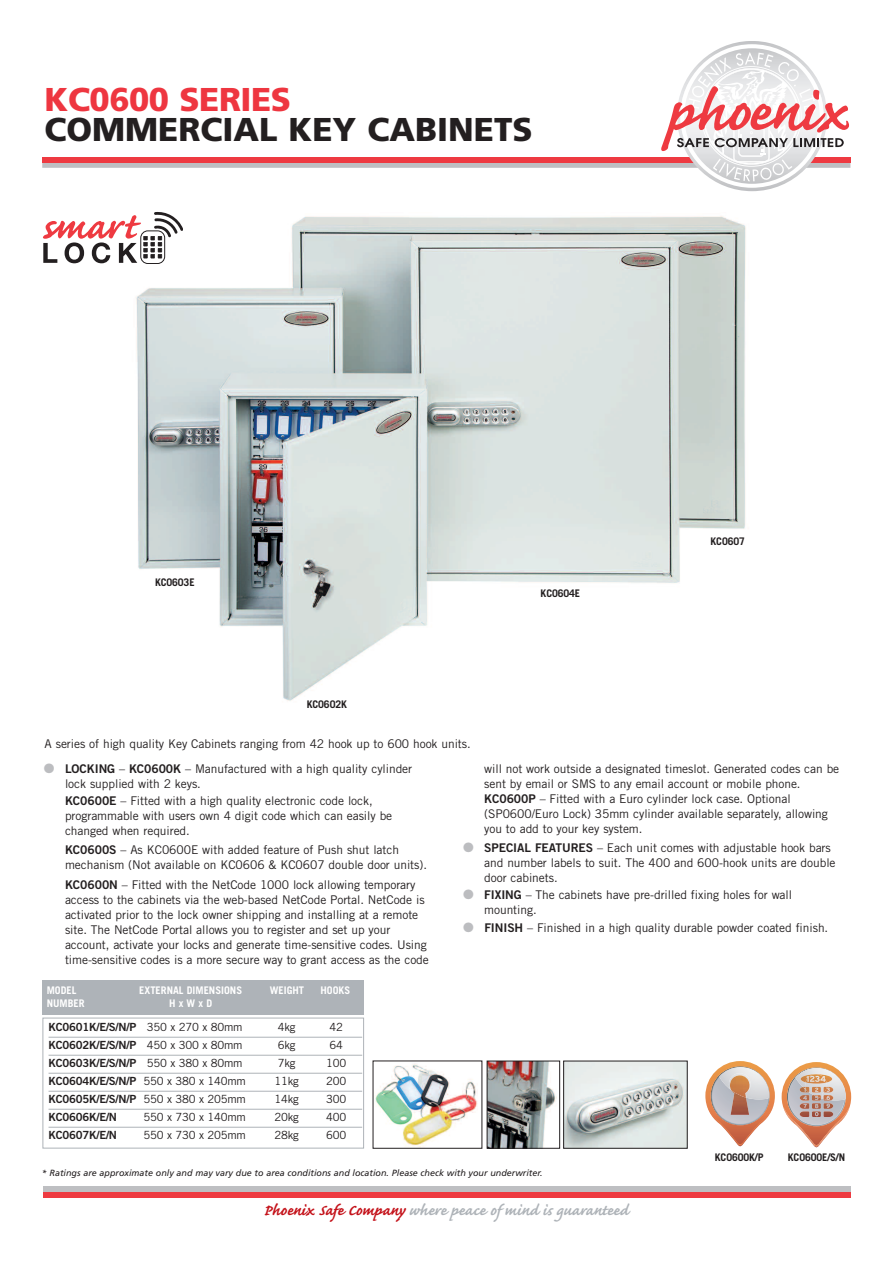
<style>
.page{position:relative;width:893px;height:1263px;background:#fff}
.page>*{position:absolute;margin:0;border:0;box-sizing:border-box;transform-origin:0 0}
.t1{font:900 33px "Frutiger";color:#231f20}
.t2{font:900 33px "Frutiger";letter-spacing:-.01em;color:#ee3640}
.t3{font:700 19.5px "Caflisch Script";color:#aeb3b8}
.t4{font:12px/15px "Trade Gothic";letter-spacing:-.005em;color:#231f20}
.t5{font:11.25px "Trade Gothic Bold Two";letter-spacing:-.02em;color:#231f20}
.t6{font:11.25px "Trade Gothic";letter-spacing:-.02em;color:#231f20}
.t7{font:700 10.5px "Trade Gothic";letter-spacing:-.01em;color:#231f20}
.t8{font:700 10.5px "Trade Gothic";color:#fff}
.t9{font:italic 9px "Frutiger";color:#231f20}
.s1{color:#bcbdc0}
.s2{font-family:"Trade Gothic Bold Two"}
.s3{font-family:"Trade Gothic"}
.s4{color:#c4121a}
</style>
<div class="page">
<div style="left:43px;top:1187px;width:807px;height:5px;background:#bebfc2"></div>
<div style="left:43px;top:1192px;width:807px;height:5px;background:#ee3a41"></div>
<svg style="left:42px;top:41px;width:808px;height:150px"></svg>
<div style="left:43px;top:1018px;width:321px;height:130px;border:1px solid #aeb3b8"></div>
<hr style="left:49px;top:1037px;width:313px;height:1px;background:#aeb3b8">
<hr style="left:49px;top:1055px;width:313px;height:1px;background:#aeb3b8">
<hr style="left:49px;top:1073px;width:313px;height:1px;background:#aeb3b8">
<hr style="left:49px;top:1091px;width:313px;height:1px;background:#aeb3b8">
<hr style="left:49px;top:1109px;width:313px;height:1px;background:#aeb3b8">
<hr style="left:49px;top:1127px;width:313px;height:1px;background:#aeb3b8">
<div style="left:43px;top:980px;width:321px;height:34px;background:#aeb3b8"></div>
<img style="left:375px;top:1064px;width:102px;height:82px">
<img style="left:136px;top:216px;width:610px;height:485px">
<img style="left:489px;top:1063px;width:68px;height:83px">
<div style="left:487px;top:1061px;width:73px;height:87px;border:1px solid #231f20"></div>
<img style="left:565px;top:1063px;width:120px;height:83px">
<svg style="left:705px;top:1061px;width:70px;height:86px"></svg>
<img style="left:731px;top:1097px;width:18px;height:18px">
<img style="left:730px;top:1075px;width:20px;height:22px">
<svg style="left:782px;top:1062px;width:69px;height:86px"></svg>
<img style="left:827px;top:1074px;width:5px;height:8px">
<img style="left:801px;top:1074px;width:4px;height:8px">
<img style="left:805px;top:1074px;width:22px;height:24px">
<div style="left:42px;top:211px;width:140px;height:56px;background:#fff"></div>
<div style="left:140px;top:231px;width:25px;height:33px;border:1px solid #231f20;border-radius:7px"></div>
<svg style="left:43px;top:212px;width:139px;height:51px"></svg>
<h1 class="t2" style="left:45px;top:87px;width:248px">KC0600 SERIES</h1>
<h1 class="t1" style="left:45px;top:117px;width:489px">COMMERCIAL KEY CABINETS</h1>
<p class="t7" style="left:155px;top:578px;width:41px">KC0603E</p>
<p class="t7" style="left:307px;top:700px;width:42px">KC0602K</p>
<p class="t7" style="left:541px;top:589px;width:41px">KC0604E</p>
<p class="t7" style="left:711px;top:537px;width:36px">KC0607</p>
<p class="t4" style="left:45px;top:738px;width:428px">A series of high quality Key Cabinets ranging from 42 hook up to 600 hook units.</p>
<p class="t4" style="left:65px;top:762px;width:349px;text-indent:-21px"><span class="s1">●</span> <span class="s2">LOCKING</span> – <span class="s2">KC0600K</span> – Manufactured with a high quality cylinder lock supplied with 2 keys.</p>
<p class="t4" style="left:65px;top:794px;width:329px"><span class="s2">KC0600E</span> – Fitted with a high quality electronic code lock, programmable with users own 4 digit code which can easily be changed when required.</p>
<p class="t4" style="left:65px;top:844px;width:363px"><span class="s2">KC0600S</span> – As KC0600E with added feature of Push shut latch mechanism (Not available on KC0606 &amp; KC0607 double door units).</p>
<p class="t4" style="left:65px;top:878px;width:365px"><span class="s2">KC0600N</span> – Fitted with the NetCode 1000 lock allowing temporary access to the cabinets via the web-based NetCode Portal. NetCode is activated prior to the lock owner shipping and installing at a remote site. The NetCode Portal allows you to register and set up your account, activate your locks and generate time-sensitive codes. Using time-sensitive codes is a more secure way to grant access as the code</p>
<p class="t4" style="left:484px;top:762px;width:357px">will not work outside a designated timeslot. Generated codes can be sent by email or SMS to any email account or mobile phone.<br><span class="s2">KC0600P</span> – Fitted with a Euro cylinder lock case. Optional (SP0600/Euro Lock) 35mm cylinder available separately, allowing you to add to your key system.</p>
<p class="t4" style="left:484px;top:842px;width:353px;text-indent:-21px"><span class="s1">●</span> <span class="s2">SPECIAL FEATURES</span> – Each unit comes with adjustable hook bars and number labels to suit. The 400 and 600-hook units are double door cabinets.</p>
<p class="t4" style="left:484px;top:889px;width:309px;text-indent:-21px"><span class="s1">●</span> <span class="s2">FIXING</span> – The cabinets have pre-drilled fixing holes for wall mounting.</p>
<p class="t4" style="left:463px;top:921px;width:367px"><span class="s1">●</span> <span class="s2">FINISH</span> – Finished in a high quality durable powder coated finish.</p>
<p class="t8" style="left:47px;top:986px;width:31px">MODEL</p>
<p class="t8" style="left:139px;top:986px;width:104px">EXTERNAL DIMENSIONS</p>
<p class="t8" style="left:270px;top:986px;width:36px">WEIGHT</p>
<p class="t8" style="left:321px;top:986px;width:31px">HOOKS</p>
<p class="t8" style="left:47px;top:999px;width:39px">NUMBER</p>
<p class="t8" style="left:169px;top:999px;width:45px">HxWxD</p>
<p class="t5" style="left:49px;top:1023px;width:196px">KC0601K/E/S/N/P <span class="s3">350 x 270 x 80mm</span></p>
<p class="t6" style="left:278px;top:1023px;width:19px">4kg</p>
<p class="t6" style="left:330px;top:1023px;width:15px">42</p>
<p class="t5" style="left:49px;top:1041px;width:196px">KC0602K/E/S/N/P <span class="s3">450 x 300 x 80mm</span></p>
<p class="t6" style="left:278px;top:1041px;width:19px">6kg</p>
<p class="t6" style="left:330px;top:1041px;width:15px">64</p>
<p class="t5" style="left:49px;top:1059px;width:196px">KC0603K/E/S/N/P <span class="s3">550 x 380 x 80mm</span></p>
<p class="t6" style="left:278px;top:1059px;width:19px">7kg</p>
<p class="t6" style="left:326px;top:1059px;width:22px">100</p>
<p class="t5" style="left:49px;top:1077px;width:199px">KC0604K/E/S/N/P <span class="s3">550 x 380 x 140mm</span></p>
<p class="t6" style="left:274px;top:1077px;width:26px">11kg</p>
<p class="t6" style="left:326px;top:1077px;width:22px">200</p>
<p class="t5" style="left:49px;top:1095px;width:199px">KC0605K/E/S/N/P <span class="s3">550 x 380 x 205mm</span></p>
<p class="t6" style="left:274px;top:1095px;width:26px">14kg</p>
<p class="t6" style="left:326px;top:1095px;width:22px">300</p>
<p class="t5" style="left:49px;top:1113px;width:70px">KC0606K/E/N</p>
<p class="t6" style="left:144px;top:1113px;width:104px">550 x 730 x 140mm</p>
<p class="t6" style="left:274px;top:1113px;width:26px">20kg</p>
<p class="t6" style="left:326px;top:1113px;width:22px">400</p>
<p class="t5" style="left:49px;top:1131px;width:70px">KC0607K/E/N</p>
<p class="t6" style="left:144px;top:1131px;width:104px">550 x 730 x 205mm</p>
<p class="t6" style="left:274px;top:1131px;width:26px">28kg</p>
<p class="t6" style="left:326px;top:1131px;width:22px">600</p>
<p class="t9" style="left:42px;top:1169px;width:502px">* Ratings are approximate only and may vary due to area conditions and location. Please check with your underwriter.</p>
<h2 class="t3" style="left:263px;top:1197px;width:366px"><span class="s4">Phoenix Safe Company</span> where peace of mind is guaranteed</h2>
<p class="t7" style="left:715px;top:1153px;width:50px">KC0600K/P</p>
<p class="t7" style="left:788px;top:1153px;width:59px">KC0600E/S/N</p>
</div>
